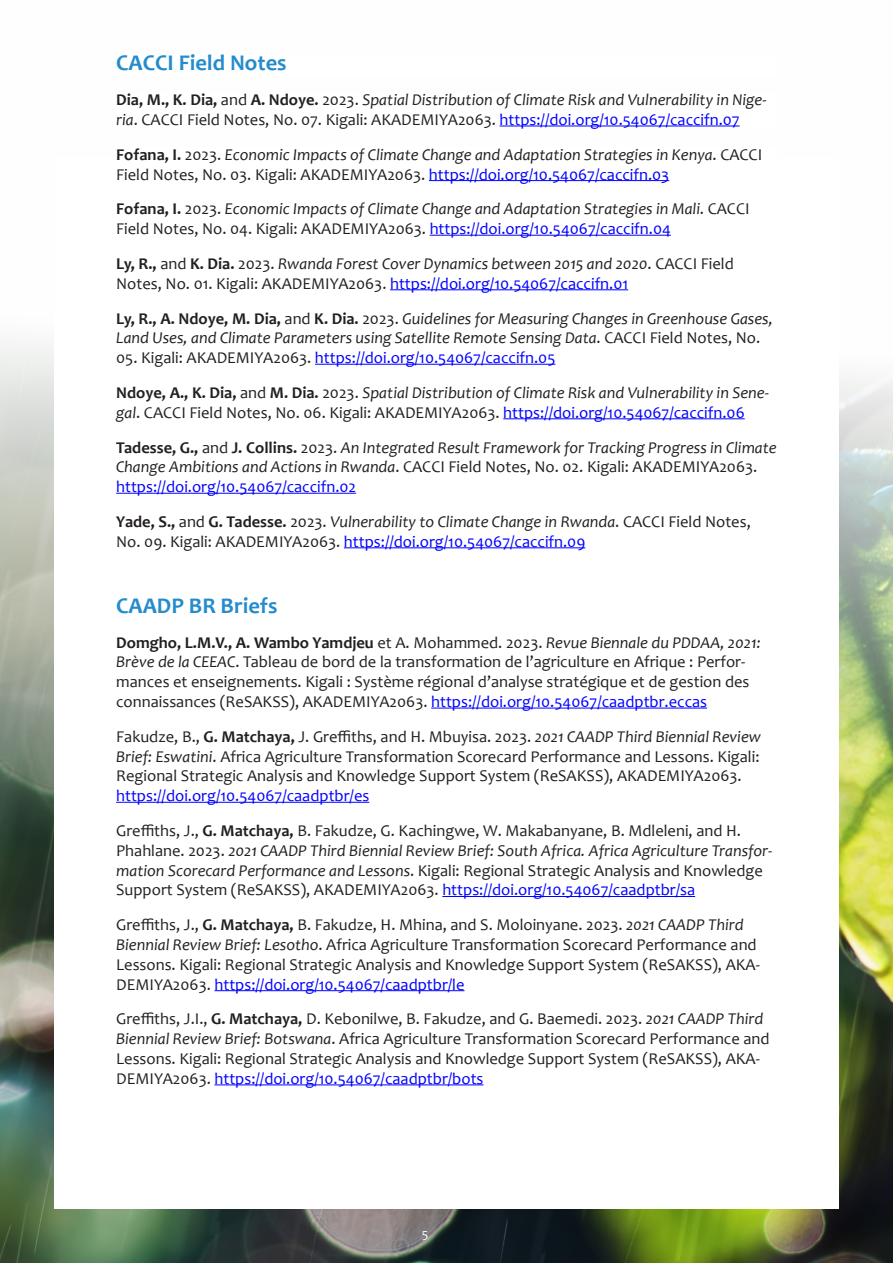
<style>
.page{position:relative;width:893px;height:1263px;background:#fff}
.page>*{position:absolute;margin:0;border:0;box-sizing:border-box;transform-origin:0 0}
.x_elementtoproof{font:700 22.5px "Candara";color:#248ccc}
.x_elementtoproof-2{font:16.5px/19.8px "Candara";color:#231f20}
.x_elementtoproof-3{font:italic 16.5px/19.8px "Candara";color:#231f20}
.x_elementtoproof-4{font:16.5px "Candara";color:#00f}
.t1{font:13.5px "Candara";color:#fff}
.s1{font-weight:700;font-style:normal}
.s2{font-style:normal}
.s3{font-style:normal;color:#00f}
.s4{font-weight:700}
.s5{font-style:italic}
.s6{color:#00f}
.s7{color:#231f20}
</style>
<div class="page">
<img style="left:0;top:341px;width:893px;height:922px">
<div style="left:54px;top:157px;width:785px;height:1052px;background:#fff"></div>
<hr style="left:500px;top:126px;width:240px;height:1px;background:#00f">
<hr style="left:429px;top:180px;width:240px;height:1px;background:#00f">
<hr style="left:430px;top:235px;width:241px;height:1px;background:#00f">
<hr style="left:390px;top:290px;width:238px;height:1px;background:#00f">
<hr style="left:315px;top:364px;width:240px;height:1px;background:#00f">
<hr style="left:503px;top:419px;width:242px;height:1px;background:#00f">
<hr style="left:116px;top:493px;width:240px;height:1px;background:#00f">
<hr style="left:344px;top:548px;width:241px;height:1px;background:#00f">
<hr style="left:431px;top:708px;width:276px;height:1px;background:#00f">
<hr style="left:116px;top:802px;width:253px;height:1px;background:#00f">
<hr style="left:442px;top:896px;width:253px;height:1px;background:#00f">
<hr style="left:214px;top:990px;width:250px;height:1px;background:#00f">
<hr style="left:214px;top:1085px;width:269px;height:1px;background:#00f">
<p class="x_elementtoproof" style="left:116px;top:49px;width:172px">CACCI Field Notes</p>
<p class="x_elementtoproof-3" style="left:116px;top:90px;width:652px"><span class="s1">Dia, M., K. Dia,</span> <span class="s2">and</span> <span class="s1">A. Ndoye.</span> <span class="s2">2023.</span> Spatial Distribution of Climate Risk and Vulnerability in Nige&shy;ria<span class="s2">. CACCI Field Notes, No. 07. Kigali: AKADEMIYA2063.</span> <span class="s3">https://doi.org/10.54067/caccifn.07</span></p>
<p class="x_elementtoproof-3" style="left:116px;top:144px;width:648px"><span class="s1">Fofana, I.</span> <span class="s2">2023.</span> Economic Impacts of Climate Change and Adaptation Strategies in Kenya<span class="s2">. CACCI<br>Field Notes, No. 03. Kigali: AKADEMIYA2063.</span> <span class="s3">https://doi.org/10.54067/caccifn.03</span></p>
<p class="x_elementtoproof-3" style="left:116px;top:199px;width:635px"><span class="s1">Fofana, I.</span> <span class="s2">2023.</span> Economic Impacts of Climate Change and Adaptation Strategies in Mali<span class="s2">. CACCI<br>Field Notes, No. 04. Kigali: AKADEMIYA2063.</span> <span class="s3">https://doi.org/10.54067/caccifn.04</span></p>
<p class="x_elementtoproof-2" style="left:116px;top:253px;width:619px"><span class="s4">Ly, R.,</span> and <span class="s4">K. Dia.</span> 2023. <span class="s5">Rwanda Forest Cover Dynamics between 2015 and 2020</span>. CACCI Field<br>Notes, No. 01. Kigali: AKADEMIYA2063. <span class="s6">https://doi.org/10.54067/caccifn.01</span></p>
<p class="x_elementtoproof-3" style="left:116px;top:308px;width:658px"><span class="s1">Ly, R., A. Ndoye, M. Dia,</span> <span class="s2">and</span> <span class="s1">K. Dia.</span> <span class="s2">2023.</span> Guidelines for Measuring Changes in Greenhouse Gases,<br>Land Uses, and Climate Parameters using Satellite Remote Sensing Data<span class="s2">. CACCI Field Notes, No.</span></p>
<p class="x_elementtoproof-4" style="left:116px;top:347px;width:441px"><span class="s7">05. Kigali: AKADEMIYA2063.</span> https://doi.org/10.54067/caccifn.05</p>
<p class="x_elementtoproof-3" style="left:116px;top:383px;width:654px"><span class="s1">Ndoye, A., K. Dia,</span> <span class="s2">and</span> <span class="s1">M. Dia.</span> <span class="s2">2023.</span> Spatial Distribution of Climate Risk and Vulnerability in Sene&shy;gal<span class="s2">. CACCI Field Notes, No. 06. Kigali: AKADEMIYA2063.</span> <span class="s3">https://doi.org/10.54067/caccifn.06</span></p>
<p class="x_elementtoproof-3" style="left:116px;top:437px;width:662px"><span class="s1">Tadesse, G.,</span> <span class="s2">and</span> <span class="s1">J. Collins.</span> <span class="s2">2023.</span> An Integrated Result Framework for Tracking Progress in Climate<br>Change Ambitions and Actions in Rwanda<span class="s2">. CACCI Field Notes, No. 02. Kigali: AKADEMIYA2063. </span><span class="s3">https://doi.org/10.54067/caccifn.02</span></p>
<p class="x_elementtoproof-2" style="left:116px;top:511px;width:636px"><span class="s4">Yade, S.,</span> and <span class="s4">G. Tadesse.</span> 2023. <span class="s5">Vulnerability to Climate Change in Rwanda</span>. CACCI Field Notes,<br>No. 09. Kigali: AKADEMIYA2063. <span class="s6">https://doi.org/10.54067/caccifn.09</span></p>
<p class="x_elementtoproof" style="left:116px;top:591px;width:163px">CAADP BR Briefs</p>
<p class="x_elementtoproof-2" style="left:116px;top:632px;width:646px"><span class="s4">Domgho, L.M.V., A. Wambo Yamdjeu</span> et A. Mohammed. 2023. <span class="s5">Revue Biennale du PDDAA, 2021:<br>Brève de la CEEAC</span>. Tableau de bord de la transformation de l’agriculture en Afrique : Perfor&shy;mances et enseignements. Kigali : Système régional d’analyse stratégique et de gestion des connaissances (ReSAKSS), AKADEMIYA2063. <span class="s6">https://doi.org/10.54067/caadptbr.eccas</span></p>
<p class="x_elementtoproof-2" style="left:116px;top:726px;width:646px">Fakudze, B., <span class="s4">G. Matchaya,</span> J. Greffiths, and H. Mbuyisa. 2023. <span class="s5">2021 CAADP Third Biennial Review Brief: Eswatini</span>. Africa Agriculture Transformation Scorecard Performance and Lessons. Kigali:<br>Regional Strategic Analysis and Knowledge Support System (ReSAKSS), AKADEMIYA2063. <span class="s6">https://doi.org/10.54067/caadptbr/es</span></p>
<p class="x_elementtoproof-2" style="left:116px;top:820px;width:658px">Greffiths, J., <span class="s4">G. Matchaya,</span> B. Fakudze, G. Kachingwe, W. Makabanyane, B. Mdleleni, and H.<br>Phahlane. 2023. <span class="s5">2021 CAADP Third Biennial Review Brief: South Africa. Africa Agriculture Transfor&shy;mation Scorecard Performance and Lessons</span>. Kigali: Regional Strategic Analysis and Knowledge Support System (ReSAKSS), AKADEMIYA2063. <span class="s6">https://doi.org/10.54067/caadptbr/sa</span></p>
<p class="x_elementtoproof-2" style="left:116px;top:915px;width:645px">Greffiths, J., <span class="s4">G. Matchaya,</span> B. Fakudze, H. Mhina, and S. Moloinyane. 2023. <span class="s5">2021 CAADP Third Biennial Review Brief: Lesotho</span>. Africa Agriculture Transformation Scorecard Performance and Lessons. Kigali: Regional Strategic Analysis and Knowledge Support System (ReSAKSS), AKA-DEMIYA2063. <span class="s6">https://doi.org/10.54067/caadptbr/le</span></p>
<p class="x_elementtoproof-2" style="left:116px;top:1009px;width:655px">Greffiths, J.I., <span class="s4">G. Matchaya,</span> D. Kebonilwe, B. Fakudze, and G. Baemedi. 2023. <span class="s5">2021 CAADP Third Biennial Review Brief: Botswana</span>. Africa Agriculture Transformation Scorecard Performance and Lessons. Kigali: Regional Strategic Analysis and Knowledge Support System (ReSAKSS), AKA-DEMIYA2063. <span class="s6">https://doi.org/10.54067/caadptbr/bots</span></p>
<p class="t1" style="left:422px;top:1225px;width:8px">5</p>
</div>
